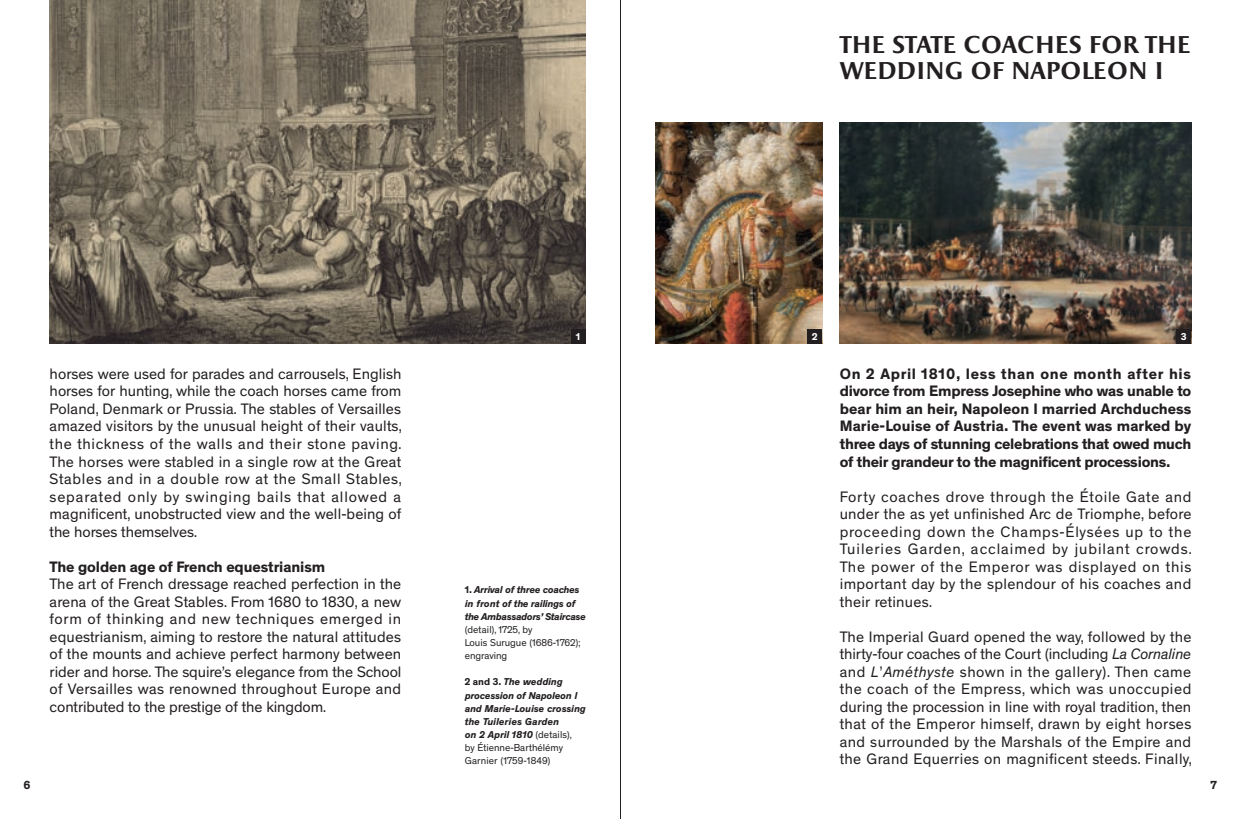
<style>
.page{position:relative;width:1241px;height:819px;background:#fff}
.page>*{position:absolute;margin:0;border:0;box-sizing:border-box;transform-origin:0 0}
.t1{font:700 24.5px/26.2px "Apollon";letter-spacing:-.035em;color:#231f20}
.t2{font:15.4px/17.5px "Theinhardt";letter-spacing:.015em;color:#231f20;text-align:justify}
.t3{font:700 15.4px/17.5px "Theinhardt";letter-spacing:-.015em;color:#231f20;text-align:justify}
.t4{font:700 11.9px "Theinhardt";color:#231f20}
.t5{font:italic 700 10.15px/13.1px "Theinhardt";letter-spacing:-.01em;color:#231f20}
.t6{font:10.15px/13.1px "Theinhardt";color:#231f20}
.t7{font:700 10.15px "Theinhardt";color:#fff}
.s1{font-style:normal}
.s2{font-weight:400;font-style:normal}
.s3{font-style:italic}
</style>
<div class="page">
<img style="left:839px;top:123px;width:352px;height:221px">
<div style="left:1176px;top:329px;width:15px;height:15px;background:#231f20"></div>
<img style="left:655px;top:123px;width:167px;height:221px">
<div style="left:807px;top:329px;width:15px;height:15px;background:#231f20"></div>
<img style="left:50px;top:0;width:535px;height:344px">
<div style="left:570px;top:329px;width:15px;height:15px;background:#231f20"></div>
<hr style="left:620px;top:0;width:1px;height:819px;background:#231f20">
<h1 class="t1" style="left:839px;top:33px;width:353px">THE STATE COACHES FOr THE<br>WEDDING OF NAPOLEON I</h1>
<p class="t7" style="left:575px;top:330px;width:7px">1</p>
<p class="t7" style="left:811px;top:330px;width:7px">2</p>
<p class="t7" style="left:1180px;top:330px;width:7px">3</p>
<p class="t2" style="left:50px;top:365px;width:354px">horses were used for parades and carrousels, English horses for hunting, while the coach horses came from Poland, Denmark or Prussia. The stables of Versailles amazed visitors by the unusual height of their vaults, the thickness of the walls and their stone paving.<br>The horses were stabled in a single row at the Great Stables and in a double row at the Small Stables, separated only by swinging bails that allowed a magnificent, unobstructed view and the well-being of the horses themselves.</p>
<p class="t3" style="left:50px;top:558px;width:277px">The golden age of French equestrianism</p>
<p class="t2" style="left:50px;top:575px;width:353px">The art of French dressage reached perfection in the arena of the Great Stables. From 1680 to 1830, a new form of thinking and new techniques emerged in equestrianism, aiming to restore the natural attitudes of the mounts and achieve perfect harmony between rider and horse. The squire’s elegance from the School of Versailles was renowned throughout Europe and contributed to the prestige of the kingdom.</p>
<p class="t5" style="left:464px;top:583px;width:122px"><span class="s1">1.</span> Arrival of three coaches in front of the railings of the Ambassadors’ Staircase</p>
<p class="t6" style="left:464px;top:623px;width:117px">(detail), 1725, by<br>Louis Surugue (1686-1762); engraving</p>
<p class="t5" style="left:464px;top:675px;width:122px"><span class="s1">2 and 3.</span> The wedding procession of Napoleon I and Marie-Louise crossing the Tuileries Garden<br>on 2 April 1810 <span class="s2">(details),<br>by Étienne-Barthélémy<br>Garnier (1759-1849)</span></p>
<p class="t3" style="left:839px;top:365px;width:353px">On 2 April 1810, less than one month after his divorce from Empress Josephine who was unable to bear him an heir, Napoleon I married Archduchess Marie-Louise of Austria. The event was marked by three days of stunning celebrations that owed much of their grandeur to the magnificent processions.</p>
<p class="t2" style="left:839px;top:488px;width:353px">Forty coaches drove through the Étoile Gate and under the as yet unfinished Arc de Triomphe, before proceeding down the Champs-Élysées up to the Tuileries Garden, acclaimed by jubilant crowds.<br>The power of the Emperor was displayed on this important day by the splendour of his coaches and their retinues.</p>
<p class="t2" style="left:839px;top:628px;width:353px">The Imperial Guard opened the way, followed by the thirty-four coaches of the Court (including <span class="s3">La Cornaline </span>and <span class="s3">L</span>’<span class="s3">Améthyste</span> shown in the gallery). Then came the coach of the Empress, which was unoccupied during the procession in line with royal tradition, then that of the Emperor himself, drawn by eight horses and surrounded by the Marshals of the Empire and the Grand Equerries on magnificent steeds. Finally,</p>
<p class="t4" style="left:24px;top:777px;width:9px">6</p>
<p class="t4" style="left:1209px;top:777px;width:9px">7</p>
</div>
